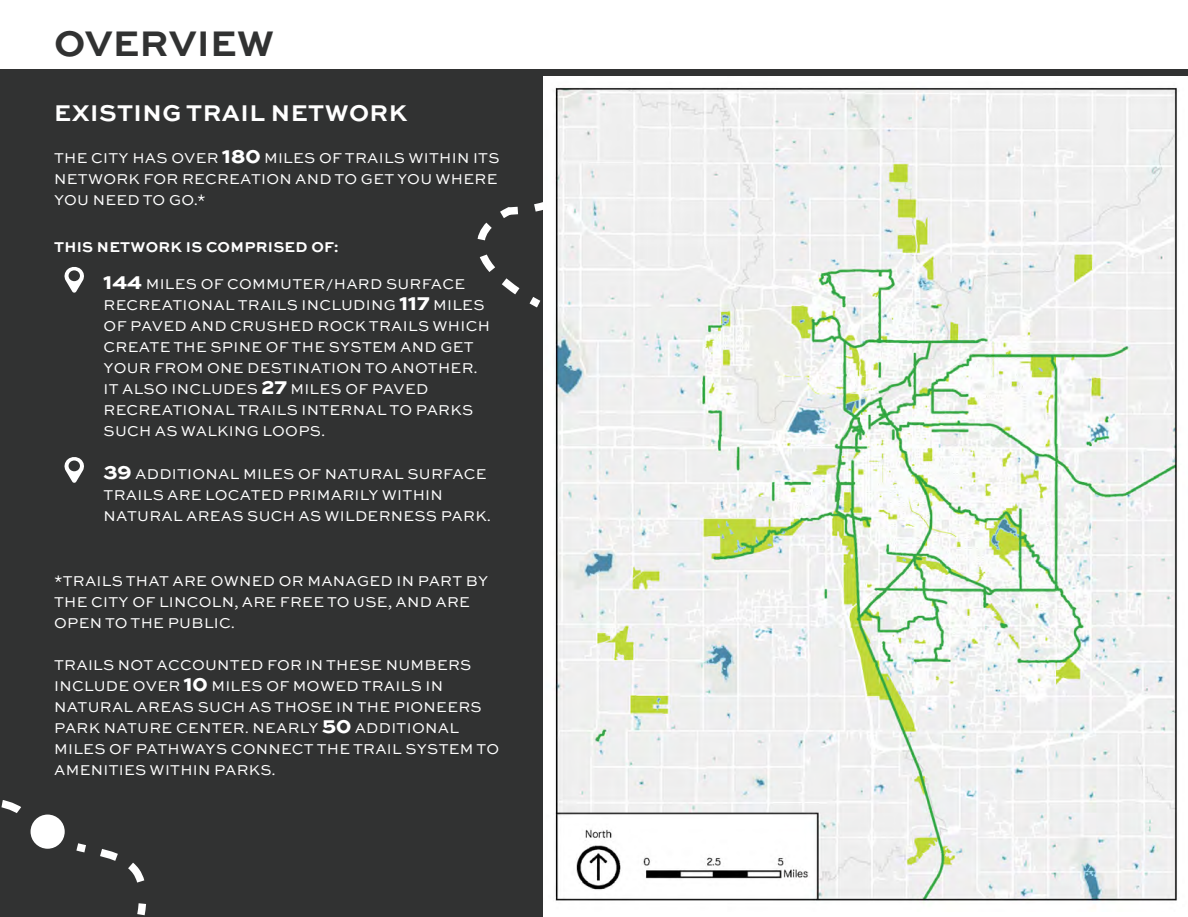
<style>
.page{position:relative;width:1188px;height:917px;background:#fff}
.page>*{position:absolute;margin:0;border:0;box-sizing:border-box;transform-origin:0 0}
.t1{font:700 37.5px "Sweet Sans Pro";color:#313232}
.t2{font:700 24px "Sweet Sans Pro";letter-spacing:.02em;color:#fff}
.t3{font:15px/21px "Sweet Sans Pro";letter-spacing:.02em;color:#fff}
.t4{font:700 15px "Sweet Sans Pro";letter-spacing:.02em;color:#fff}
.s1{font-weight:800;font-size:19.5px}
</style>
<div class="page">
<div style="left:0;top:70px;width:543px;height:846px;background:#313232"></div>
<svg style="left:64px;top:267px;width:20px;height:26px"></svg>
<svg style="left:64px;top:457px;width:20px;height:26px"></svg>
<svg style="left:663px;top:69px;width:39px;height:1px"></svg>
<svg style="left:477px;top:202px;width:66px;height:106px"></svg>
<svg style="left:1px;top:800px;width:145px;height:116px"></svg>
<img style="left:555px;top:87px;width:623px;height:816px">
<div style="left:0;top:70px;width:1188px;height:6px;background:#313232"></div>
<p class="t1" style="left:54px;top:15px;width:222px">OVERVIEW</p>
<p class="t2" style="left:54px;top:95px;width:355px">EXISTING TRAIL NETWORK</p>
<p class="t3" style="left:54px;top:147px;width:447px">THE CITY HAS OVER <span class="s1">180</span> MILES OF TRAILS WITHIN ITS<br>NETWORK FOR RECREATION AND TO GET YOU WHERE<br>YOU NEED TO GO.*</p>
<p class="t4" style="left:54px;top:235px;width:286px">THIS NETWORK IS COMPRISED OF:</p>
<p class="t3" style="left:104px;top:273px;width:388px"><span class="s1">144</span> MILES OF COMMUTER/HARD SURFACE RECREATIONAL TRAILS INCLUDING <span class="s1">117</span> MILES OF PAVED AND CRUSHED ROCK TRAILS WHICH CREATE THE SPINE OF THE SYSTEM AND GET YOUR FROM ONE DESTINATION TO ANOTHER.<br>IT ALSO INCLUDES <span class="s1">27</span> MILES OF PAVED RECREATIONAL TRAILS INTERNAL TO PARKS SUCH AS WALKING LOOPS.</p>
<p class="t3" style="left:104px;top:463px;width:389px"><span class="s1">39</span> ADDITIONAL MILES OF NATURAL SURFACE<br>TRAILS ARE LOCATED PRIMARILY WITHIN<br>NATURAL AREAS SUCH AS WILDERNESS PARK.</p>
<p class="t3" style="left:54px;top:569px;width:436px">*TRAILS THAT ARE OWNED OR MANAGED IN PART BY<br>THE CITY OF LINCOLN, ARE FREE TO USE, AND ARE<br>OPEN TO THE PUBLIC.</p>
<p class="t3" style="left:54px;top:653px;width:446px">TRAILS NOT ACCOUNTED FOR IN THESE NUMBERS INCLUDE OVER <span class="s1">10</span> MILES OF MOWED TRAILS IN NATURAL AREAS SUCH AS THOSE IN THE PIONEERS PARK NATURE CENTER. NEARLY <span class="s1">50</span> ADDITIONAL MILES OF PATHWAYS CONNECT THE TRAIL SYSTEM TO AMENITIES WITHIN PARKS.</p>
</div>
